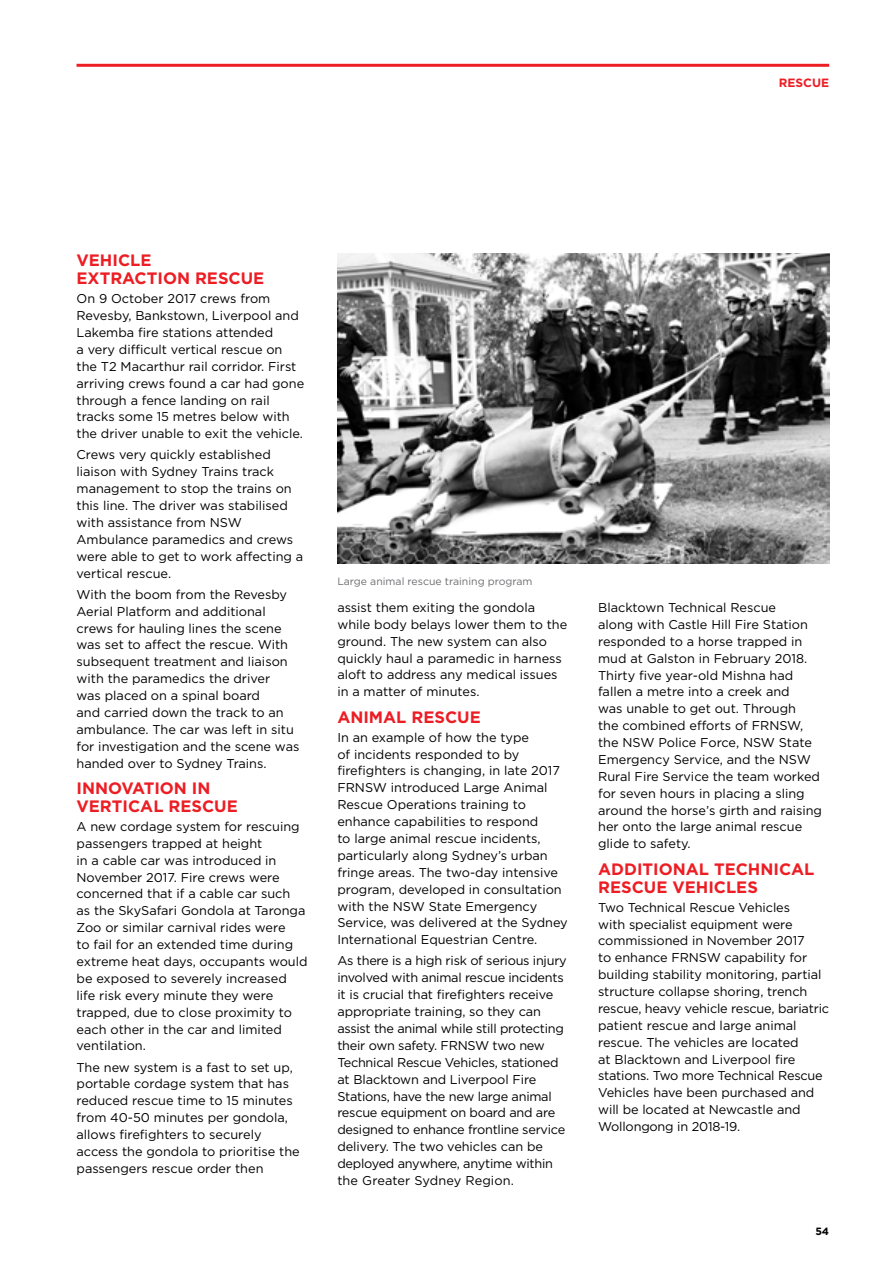
<style>
.page{position:relative;width:893px;height:1263px;background:#fff}
.page>*{position:absolute;margin:0;border:0;box-sizing:border-box;transform-origin:0 0}
.t1{font:700 16.5px/18px "Gotham";color:#ed1d24}
.t2{font:12.75px/17px "Gotham";color:#000}
.t3{font:12.75px/17px "Gotham";letter-spacing:-.02em;color:#000}
.t4{font:700 12px "Gotham";color:#ed1d24}
.t5{font:10.5px "Gotham";color:#6d6e71}
.t6{font:700 10.5px "Gotham";color:#000}
</style>
<div class="page">
<img style="left:337px;top:253px;width:492px;height:310px">
<hr style="left:77px;top:64px;width:752px;height:3px;background:#ed1d24">
<p class="t4" style="left:779px;top:75px;width:52px">RESCUE</p>
<p class="t1" style="left:77px;top:251px;width:189px">VEHICLE<br>EXTRACTION RESCUE</p>
<p class="t2" style="left:77px;top:290px;width:229px">On 9 October 2017 crews from Revesby, Bankstown, Liverpool and Lakemba fire stations attended<br>a very difficult vertical rescue on the T2 Macarthur rail corridor. First arriving crews found a car had gone through a fence landing on rail tracks some 15 metres below with the driver unable to exit the vehicle.</p>
<p class="t2" style="left:77px;top:446px;width:228px">Crews very quickly established liaison with Sydney Trains track management to stop the trains on this line. The driver was stabilised with assistance from NSW<br>Ambulance paramedics and crews were able to get to work affecting a vertical rescue.</p>
<p class="t2" style="left:77px;top:585px;width:224px">With the boom from the Revesby<br>Aerial Platform and additional crews for hauling lines the scene was set to affect the rescue. With subsequent treatment and liaison with the paramedics the driver<br>was placed on a spinal board<br>and carried down the track to an ambulance. The car was left in situ for investigation and the scene was handed over to Sydney Trains.</p>
<p class="t1" style="left:77px;top:779px;width:163px">INNOVATION IN<br>VERTICAL RESCUE</p>
<p class="t2" style="left:77px;top:818px;width:233px">A new cordage system for rescuing passengers trapped at height<br>in a cable car was introduced in<br>November 2017. Fire crews were concerned that if a cable car such<br>as the SkySafari Gondola at Taronga<br>Zoo or similar carnival rides were<br>to fail for an extended time during extreme heat days, occupants would be exposed to severely increased life risk every minute they were trapped, due to close proximity to each other in the car and limited ventilation.</p>
<p class="t2" style="left:77px;top:1058px;width:225px">The new system is a fast to set up, portable cordage system that has reduced rescue time to 15 minutes from 40-50 minutes per gondola, allows firefighters to securely access the gondola to prioritise the passengers rescue order then</p>
<p class="t5" style="left:337px;top:574px;width:197px">Large animal rescue training program</p>
<p class="t2" style="left:337px;top:599px;width:231px">assist them exiting the gondola while body belays lower them to the ground. The new system can also quickly haul a paramedic in harness aloft to address any medical issues in a matter of minutes.</p>
<p class="t1" style="left:337px;top:708px;width:145px">ANIMAL RESCUE</p>
<p class="t2" style="left:337px;top:728px;width:232px">In an example of how the type<br>of incidents responded to by firefighters is changing, in late 2017<br>FRNSW introduced Large Animal Rescue Operations training to enhance capabilities to respond<br>to large animal rescue incidents, particularly along Sydney’s urban fringe areas. The two-day intensive program, developed in consultation with the NSW State Emergency Service, was delivered at the Sydney International Equestrian Centre.</p>
<p class="t3" style="left:337px;top:952px;width:231px">As there is a high risk of serious injury involved with animal rescue incidents it is crucial that firefighters receive appropriate training, so they can assist the animal while still protecting their own safety. FRNSW two new Technical Rescue Vehicles, stationed at Blacktown and Liverpool Fire Stations, have the new large animal rescue equipment on board and are designed to enhance frontline service delivery. The two vehicles can be deployed anywhere, anytime within the Greater Sydney Region.</p>
<p class="t2" style="left:598px;top:599px;width:225px">Blacktown Technical Rescue<br>along with Castle Hill Fire Station responded to a horse trapped in mud at Galston in February 2018.<br>Thirty five year-old Mishna had fallen a metre into a creek and<br>was unable to get out. Through<br>the combined efforts of FRNSW, the NSW Police Force, NSW State<br>Emergency Service, and the NSW<br>Rural Fire Service the team worked for seven hours in placing a sling around the horse’s girth and raising her onto the large animal rescue glide to safety.</p>
<p class="t1" style="left:598px;top:860px;width:218px">ADDITIONAL TECHNICAL<br>RESCUE VEHICLES</p>
<p class="t2" style="left:598px;top:898px;width:232px">Two Technical Rescue Vehicles<br>with specialist equipment were commissioned in November 2017<br>to enhance FRNSW capability for building stability monitoring, partial structure collapse shoring, trench rescue, heavy vehicle rescue, bariatric patient rescue and large animal rescue. The vehicles are located<br>at Blacktown and Liverpool fire stations. Two more Technical Rescue Vehicles have been purchased and will be located at Newcastle and Wollongong in 2018-19.</p>
<p class="t6" style="left:815px;top:1224px;width:15px">54</p>
</div>
